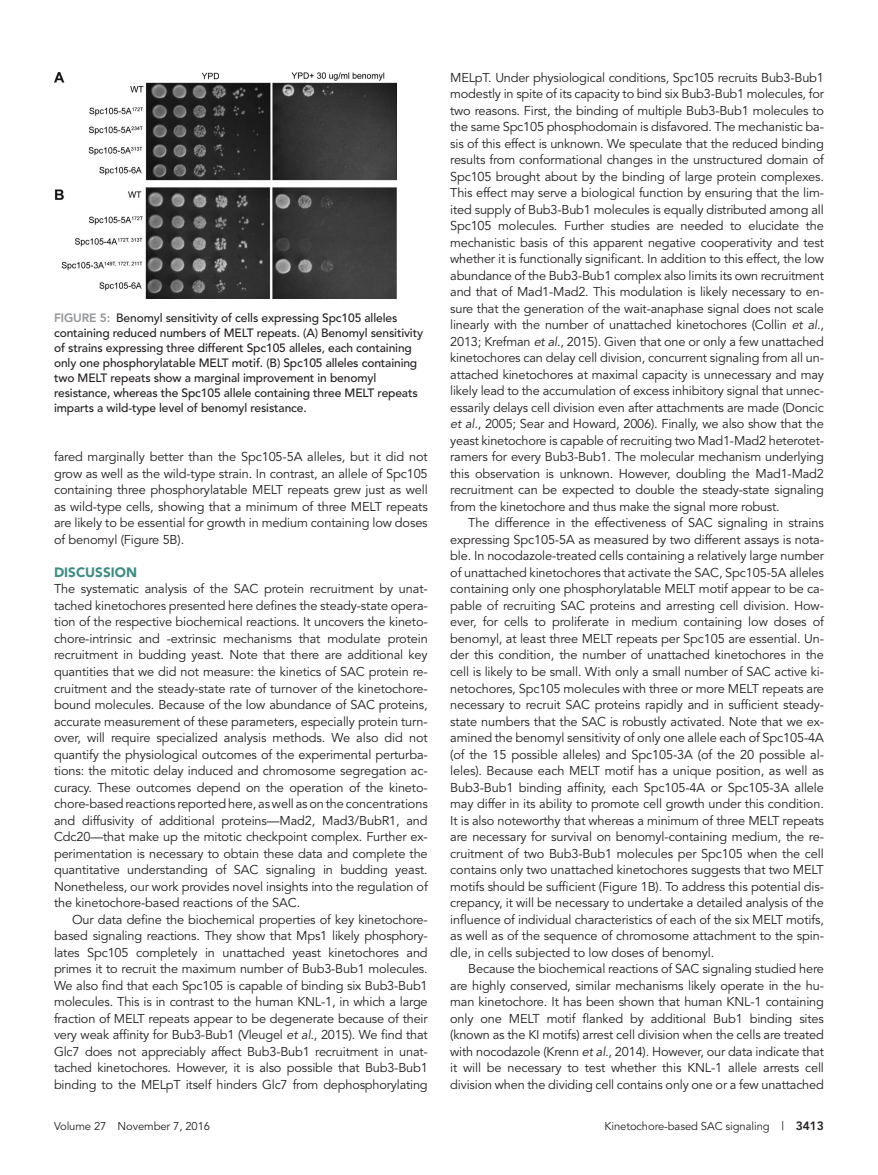
<style>
.page{position:relative;width:878px;height:1175px;background:#fff}
.page>*{position:absolute;margin:0;border:0;box-sizing:border-box;transform-origin:0 0}
.t1{font:900 13.5px "Avenir";color:#3e8c83}
.Para{font:12.75px/16.5px "Avenir";letter-spacing:-.015em;color:#231f20;text-align:justify}
.ParaFL{font:12.75px/16.5px "Avenir";letter-spacing:-.01em;color:#231f20;text-align:justify}
.FigCaption{font:500 12px/15px "Avenir";letter-spacing:-.01em;color:#231f20}
.t2{font:11.25px "Avenir";letter-spacing:-.01em;color:#231f20}
.s1{font-weight:800;color:#939598}
.s2{font-style:italic}
.s3{font-size:12px}
.s4{font-weight:800;font-size:12px}
</style>
<div class="page">
<img style="left:54px;top:72px;width:342px;height:226px">
<p class="FigCaption" style="left:54px;top:311px;width:370px"><span class="s1">FIGURE 5:</span> Benomyl sensitivity of cells expressing Spc105 alleles containing reduced numbers of MELT repeats. (A) Benomyl sensitivity of strains expressing three different Spc105 alleles, each containing only one phosphorylatable MELT motif. (B) Spc105 alleles containing two MELT repeats show a marginal improvement in benomyl resistance, whereas the Spc105 allele containing three MELT repeats imparts a wild-type level of benomyl resistance.</p>
<p class="Para" style="left:54px;top:449px;width:375px">fared marginally better than the Spc105-5A alleles, but it did not grow as well as the wild-type strain. In contrast, an allele of Spc105 containing three phosphorylatable MELT repeats grew just as well as wild-type cells, showing that a minimum of three MELT repeats are likely to be essential for growth in medium containing low doses of benomyl (Figure 5B).</p>
<h1 class="t1" style="left:54px;top:564px;width:84px">DISCUSSION</h1>
<p class="ParaFL" style="left:54px;top:581px;width:375px">The systematic analysis of the SAC protein recruitment by unat&shy;tached kinetochores presented here defines the steady-state opera&shy;tion of the respective biochemical reactions. It uncovers the kineto&shy;chore-intrinsic and -extrinsic mechanisms that modulate protein recruitment in budding yeast. Note that there are additional key quantities that we did not measure: the kinetics of SAC protein re&shy;cruitment and the steady-state rate of turnover of the kinetochore&shy;bound molecules. Because of the low abundance of SAC proteins, accurate measurement of these parameters, especially protein turn&shy;over, will require specialized analysis methods. We also did not quantify the physiological outcomes of the experimental perturba&shy;tions: the mitotic delay induced and chromosome segregation ac&shy;curacy. These outcomes depend on the operation of the kineto&shy;chore-based reactions reported here, as well as on the concentrations and diffusivity of additional proteins—Mad2, Mad3/BubR1, and Cdc20—that make up the mitotic checkpoint complex. Further ex&shy;perimentation is necessary to obtain these data and complete the quantitative understanding of SAC signaling in budding yeast.<br>Nonetheless, our work provides novel insights into the regulation of the kinetochore-based reactions of the SAC.</p>
<p class="Para" style="left:54px;top:911px;width:375px;text-indent:18px">Our data define the biochemical properties of key kinetochore&shy;based signaling reactions. They show that Mps1 likely phosphory&shy;lates Spc105 completely in unattached yeast kinetochores and primes it to recruit the maximum number of Bub3-Bub1 molecules.<br>We also find that each Spc105 is capable of binding six Bub3-Bub1 molecules. This is in contrast to the human KNL-1, in which a large fraction of MELT repeats appear to be degenerate because of their very weak affinity for Bub3-Bub1 (Vleugel <span class="s2">et al.</span>, 2015). We find that Glc7 does not appreciably affect Bub3-Bub1 recruitment in unat&shy;tached kinetochores. However, it is also possible that Bub3-Bub1 binding to the MELpT itself hinders Glc7 from dephosphorylating</p>
<p class="Para" style="left:450px;top:69px;width:375px">MELpT. Under physiological conditions, Spc105 recruits Bub3-Bub1 modestly in spite of its capacity to bind six Bub3-Bub1 molecules, for two reasons. First, the binding of multiple Bub3-Bub1 molecules to the same Spc105 phosphodomain is disfavored. The mechanistic ba&shy;sis of this effect is unknown. We speculate that the reduced binding results from conformational changes in the unstructured domain of Spc105 brought about by the binding of large protein complexes.<br>This effect may serve a biological function by ensuring that the lim&shy;ited supply of Bub3-Bub1 molecules is equally distributed among all Spc105 molecules. Further studies are needed to elucidate the mechanistic basis of this apparent negative cooperativity and test whether it is functionally significant. In addition to this effect, the low abundance of the Bub3-Bub1 complex also limits its own recruitment and that of Mad1-Mad2. This modulation is likely necessary to en&shy;sure that the generation of the wait-anaphase signal does not scale linearly with the number of unattached kinetochores (Collin <span class="s2">et al.</span>, 2013; Krefman <span class="s2">et al.</span>, 2015). Given that one or only a few unattached kinetochores can delay cell division, concurrent signaling from all un&shy;attached kinetochores at maximal capacity is unnecessary and may likely lead to the accumulation of excess inhibitory signal that unnec&shy;essarily delays cell division even after attachments are made (Doncic <span class="s2">et al.</span>, 2005; Sear and Howard, 2006). Finally, we also show that the yeast kinetochore is capable of recruiting two Mad1-Mad2 heterotet&shy;ramers for every Bub3-Bub1. The molecular mechanism underlying this observation is unknown. However, doubling the Mad1-Mad2 recruitment can be expected to double the steady-state signaling from the kinetochore and thus make the signal more robust.</p>
<p class="Para" style="left:450px;top:515px;width:375px;text-indent:18px">The difference in the effectiveness of SAC signaling in strains expressing Spc105-5A as measured by two different assays is nota&shy;ble. In nocodazole-treated cells containing a relatively large number of unattached kinetochores that activate the SAC, Spc105-5A alleles containing only one phosphorylatable MELT motif appear to be ca&shy;pable of recruiting SAC proteins and arresting cell division. How&shy;ever, for cells to proliferate in medium containing low doses of benomyl, at least three MELT repeats per Spc105 are essential. Un&shy;der this condition, the number of unattached kinetochores in the cell is likely to be small. With only a small number of SAC active ki&shy;netochores, Spc105 molecules with three or more MELT repeats are necessary to recruit SAC proteins rapidly and in sufficient steady&shy;state numbers that the SAC is robustly activated. Note that we ex&shy;amined the benomyl sensitivity of only one allele each of Spc105-4A (of the 15 possible alleles) and Spc105-3A (of the 20 possible al&shy;leles). Because each MELT motif has a unique position, as well as Bub3-Bub1 binding affinity, each Spc105-4A or Spc105-3A allele may differ in its ability to promote cell growth under this condition.<br>It is also noteworthy that whereas a minimum of three MELT repeats are necessary for survival on benomyl-containing medium, the re&shy;cruitment of two Bub3-Bub1 molecules per Spc105 when the cell contains only two unattached kinetochores suggests that two MELT motifs should be sufficient (Figure 1B). To address this potential dis&shy;crepancy, it will be necessary to undertake a detailed analysis of the influence of individual characteristics of each of the six MELT motifs, as well as of the sequence of chromosome attachment to the spin&shy;dle, in cells subjected to low doses of benomyl.</p>
<p class="Para" style="left:450px;top:960px;width:375px;text-indent:18px">Because the biochemical reactions of SAC signaling studied here are highly conserved, similar mechanisms likely operate in the hu&shy;man kinetochore. It has been shown that human KNL-1 containing only one MELT motif flanked by additional Bub1 binding sites (known as the KI motifs) arrest cell division when the cells are treated with nocodazole (Krenn <span class="s2">et al.</span>, 2014). However, our data indicate that it will be necessary to test whether this KNL-1 allele arrests cell division when the dividing cell contains only one or a few unattached</p>
<p class="t2" style="left:54px;top:1119px;width:158px">Volume 27 November 7, 2016</p>
<p class="t2" style="left:604px;top:1119px;width:221px">Kinetochore-based SAC signaling <span class="s3">|</span> <span class="s4">3413</span></p>
</div>
